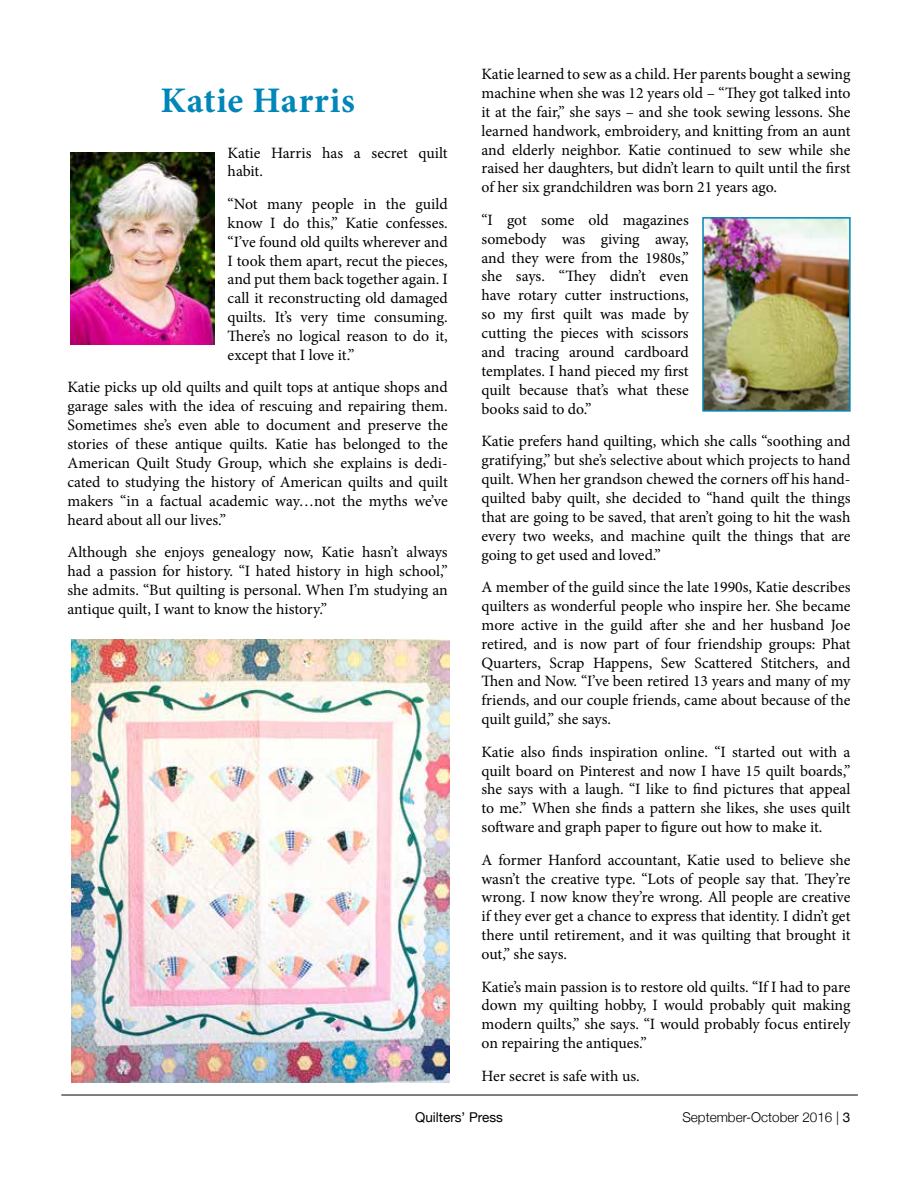
<style>
.page{position:relative;width:918px;height:1188px;background:#fff}
.page>*{position:absolute;margin:0;border:0;box-sizing:border-box;transform-origin:0 0}
.t1{font:700 36px "Minion Pro";letter-spacing:.025em;color:#0086b8}
.t2{font:15.75px/18.9px "Minion Pro";letter-spacing:-.005em;color:#000;text-align:justify}
.t3{font:300 13.5px "Helvetica Neue";color:#000}
.t4{font:13.5px "Helvetica Neue";color:#000}
.s1{font-weight:400}
</style>
<div class="page">
<hr style="left:62px;top:1095px;width:796px;height:1px;background:#000">
<img style="left:70px;top:153px;width:144px;height:192px">
<img style="left:71px;top:640px;width:379px;height:443px">
<img style="left:705px;top:220px;width:143px;height:189px">
<div style="left:702px;top:217px;width:149px;height:195px;border:2px solid #0086b8"></div>
<h1 class="t1" style="left:160px;top:75px;width:196px">Katie Harris</h1>
<p class="t2" style="left:228px;top:143px;width:222px">Katie Harris has a secret quilt habit.</p>
<p class="t2" style="left:228px;top:194px;width:222px">“Not many people in the guild know I do this,” Katie confesses. “I’ve found old quilts wherever and I took them apart, recut the pieces, and put them back together again. I call it reconstructing old damaged quilts. It’s very time consuming.<br>There’s no logical reason to do it, except that I love it.”</p>
<p class="t2" style="left:68px;top:378px;width:382px">Katie picks up old quilts and quilt tops at antique shops and garage sales with the idea of rescuing and repairing them.<br>Sometimes she’s even able to document and preserve the stories of these antique quilts. Katie has belonged to the American Quilt Study Group, which she explains is dedi&shy;cated to studying the history of American quilts and quilt makers “in a factual academic way…not the myths we’ve heard about all our lives.”</p>
<p class="t2" style="left:68px;top:543px;width:382px">Although she enjoys genealogy now, Katie hasn’t always had a passion for history. “I hated history in high school,” she admits. “But quilting is personal. When I’m studying an antique quilt, I want to know the history.”</p>
<p class="t2" style="left:482px;top:65px;width:371px">Katie learned to sew as a child. Her parents bought a sewing machine when she was 12 years old – “They got talked into it at the fair,” she says – and she took sewing lessons. She learned handwork, embroidery, and knitting from an aunt and elderly neighbor. Katie continued to sew while she raised her daughters, but didn’t learn to quilt until the first of her six grandchildren was born 21 years ago.</p>
<p class="t2" style="left:482px;top:210px;width:209px">“I got some old magazines somebody was giving away, and they were from the 1980s,” she says. “They didn’t even have rotary cutter instructions, so my first quilt was made by cutting the pieces with scissors and tracing around cardboard templates. I hand pieced my first quilt because that’s what these books said to do.”</p>
<p class="t2" style="left:482px;top:432px;width:371px">Katie prefers hand quilting, which she calls “soothing and gratifying,” but she’s selective about which projects to hand quilt. When her grandson chewed the corners off his hand&shy;quilted baby quilt, she decided to “hand quilt the things that are going to be saved, that aren’t going to hit the wash every two weeks, and machine quilt the things that are going to get used and loved.”</p>
<p class="t2" style="left:482px;top:578px;width:371px">A member of the guild since the late 1990s, Katie describes quilters as wonderful people who inspire her. She became more active in the guild after she and her husband Joe retired, and is now part of four friendship groups: Phat Quarters, Scrap Happens, Sew Scattered Stitchers, and Then and Now. “I’ve been retired 13 years and many of my friends, and our couple friends, came about because of the quilt guild,” she says.</p>
<p class="t2" style="left:482px;top:742px;width:370px">Katie also finds inspiration online. “I started out with a quilt board on Pinterest and now I have 15 quilt boards,” she says with a laugh. “I like to find pictures that appeal to me.” When she finds a pattern she likes, she uses quilt software and graph paper to figure out how to make it.</p>
<p class="t2" style="left:482px;top:850px;width:371px">A former Hanford accountant, Katie used to believe she wasn’t the creative type. “Lots of people say that. They’re wrong. I now know they’re wrong. All people are creative if they ever get a chance to express that identity. I didn’t get there until retirement, and it was quilting that brought it out,” she says.</p>
<p class="t2" style="left:482px;top:977px;width:371px">Katie’s main passion is to restore old quilts. “If I had to pare down my quilting hobby, I would probably quit making modern quilts,” she says. “I would probably focus entirely on repairing the antiques.”</p>
<p class="t2" style="left:482px;top:1066px;width:160px">Her secret is safe with us.</p>
<p class="t4" style="left:415px;top:1107px;width:89px">Quilters’ Press</p>
<p class="t3" style="left:682px;top:1106px;width:170px">September-October 2016 | <span class="s1">3</span></p>
</div>
